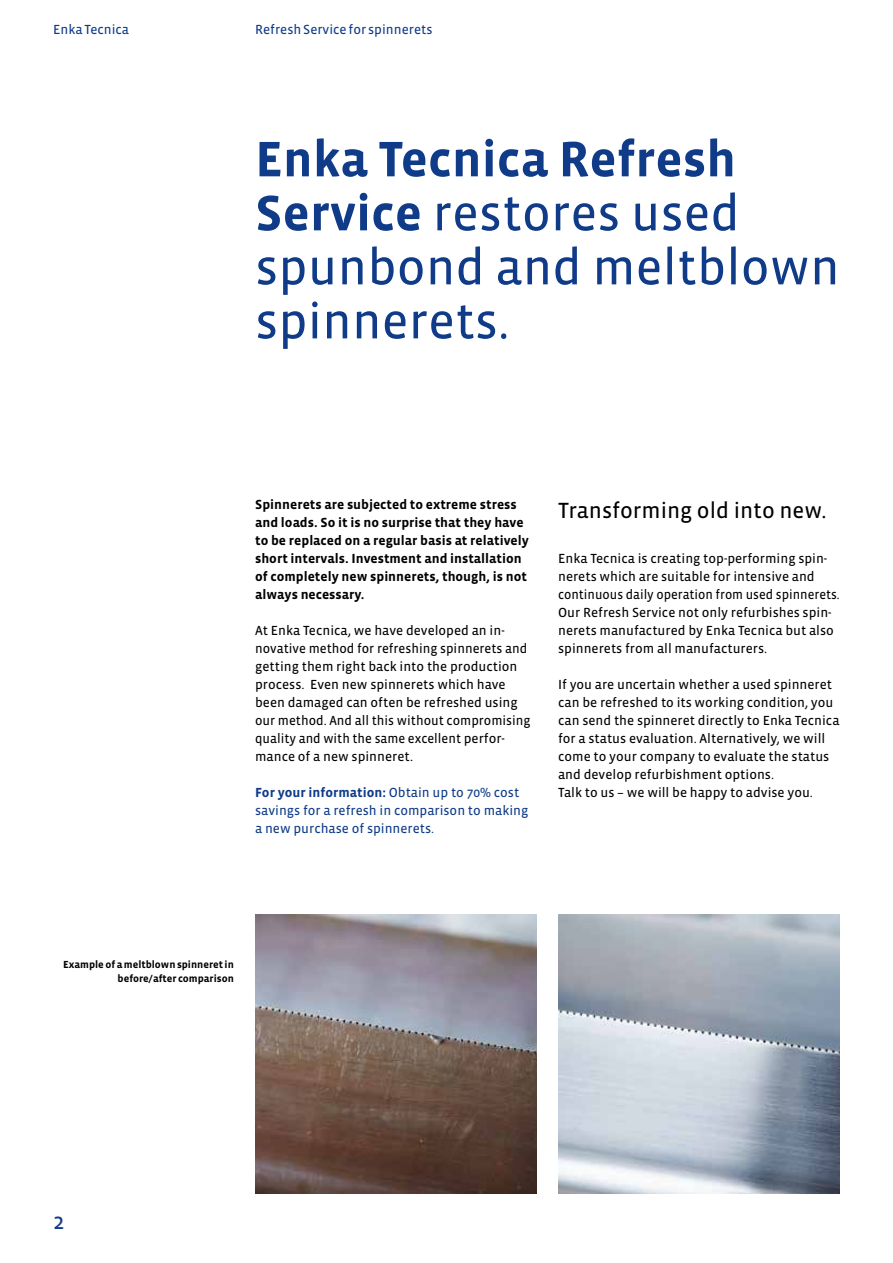
<style>
.page{position:relative;width:893px;height:1263px;background:#fff}
.page>*{position:absolute;margin:0;border:0;box-sizing:border-box;transform-origin:0 0}
.t1{font:51px/54px "Vista Sans OT";color:#0f3b89}
.t2{font:22.5px "Vista Sans OT";color:#000}
.t3{font:22.5px "Vista Sans OT";color:#0f3b89}
.t4{font:13.5px/18px "Vista Sans OT";color:#000}
.t5{font:700 13.5px/18px "Vista Sans OT";color:#000}
.t6{font:13.5px/18px "Vista Sans OT";color:#0f3b89}
.t7{font:700 10.5px/13.5px "Vista Sans OT";color:#000;text-align:right}
.s1{font-weight:700}
</style>
<div class="page">
<img style="left:255px;top:914px;width:282px;height:279px">
<img style="left:558px;top:914px;width:282px;height:279px">
<p class="t6" style="left:53px;top:21px;width:78px">Enka Tecnica</p>
<p class="t6" style="left:255px;top:21px;width:179px">Refresh Service for spinnerets</p>
<h1 class="t1" style="left:255px;top:133px;width:586px"><span class="s1">Enka Tecnica Refresh<br>Service</span> restores used spunbond and meltblown spinnerets.</h1>
<p class="t5" style="left:255px;top:496px;width:275px">Spinnerets are subjected to extreme stress and loads. So it is no surprise that they have to be replaced on a regular basis at relatively short intervals. Investment and installation of completely new spinnerets, though, is not always necessary.</p>
<p class="t4" style="left:255px;top:622px;width:277px">At Enka Tecnica, we have developed an in&shy;novative method for refreshing spinnerets and getting them right back into the production process. Even new spinnerets which have been damaged can often be refreshed using our method. And all this without compromising quality and with the same excellent perfor&shy;mance of a new spinneret.</p>
<p class="t6" style="left:255px;top:784px;width:275px"><span class="s1">For your information:</span> Obtain up to 70% cost savings for a refresh in comparison to making a new purchase of spinnerets.</p>
<h2 class="t2" style="left:558px;top:499px;width:270px">Transforming old into new.</h2>
<p class="t4" style="left:558px;top:550px;width:283px">Enka Tecnica is creating top-performing spin&shy;nerets which are suitable for intensive and continuous daily operation from used spinnerets.<br>Our Refresh Service not only refurbishes spin&shy;nerets manufactured by Enka Tecnica but also spinnerets from all manufacturers.</p>
<p class="t4" style="left:558px;top:676px;width:283px">If you are uncertain whether a used spinneret can be refreshed to its working condition, you can send the spinneret directly to Enka Tecnica for a status evaluation. Alternatively, we will come to your company to evaluate the status and develop refurbishment options.<br>Talk to us – we will be happy to advise you.</p>
<p class="t7" style="left:63px;top:958px;width:172px">Example of a meltblown spinneret in before/after comparison</p>
<h2 class="t3" style="left:53px;top:1210px;width:13px">2</h2>
</div>
